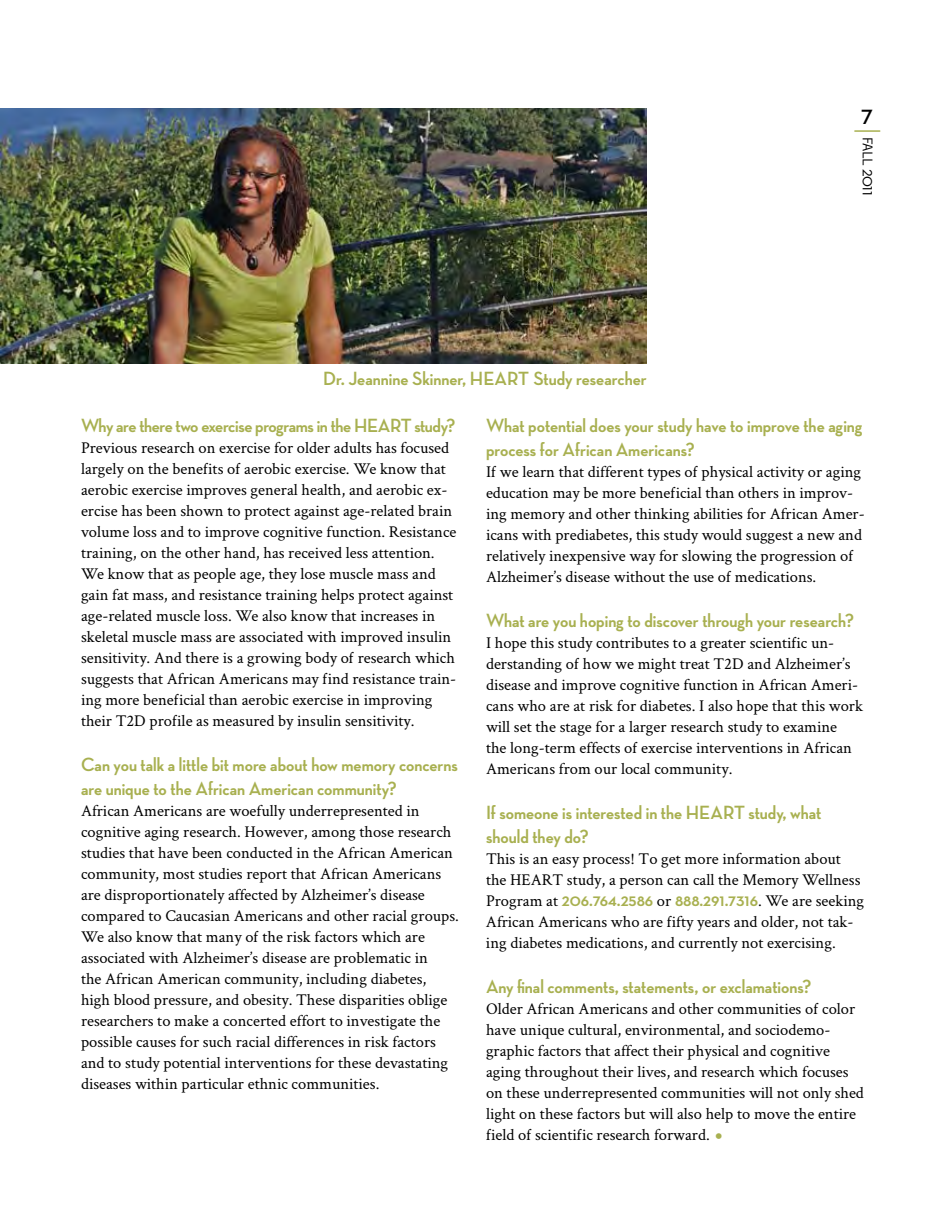
<style>
.page{position:relative;width:945px;height:1215px;background:#fff}
.page>*{position:absolute;margin:0;border:0;box-sizing:border-box;transform-origin:0 0}
.t1{font:21px "Neutraface Display Bold Alt";color:#000}
.t2{font:700 19.5px/24px "Neutraface Display";color:#a8b050}
.t3{font:700 19.5px "Neutraface Display";letter-spacing:-.02em;color:#a8b050}
.t4{font:16.5px/21px "Crimson";color:#000}
.t5{font:13.5px "Trade Gothic";color:#000}
.s1{font-family:"Neutraface Display";font-weight:500;font-size:18px}
.s2{font-family:"Neutraface Display";font-weight:700;font-size:18px;color:#a8b050}
.s3{font-size:27px;color:#a8b050}
</style>
<div class="page">
<img style="left:0;top:108px;width:647px;height:256px">
<hr style="left:855px;top:130px;width:25px;height:2px;background:#a8b050">
<p class="t1" style="left:861px;top:106px;width:13px">7</p>
<p class="t5" style="left:876px;top:137px;width:60px;rotate:90deg">FALL <span class="s1">2011</span></p>
<p class="t2" style="left:323px;top:367px;width:325px">Dr. Jeannine Skinner, HEART Study researcher</p>
<p class="t3" style="left:81px;top:414px;width:376px">Why are there two exercise programs in the HEART study?</p>
<p class="t4" style="left:81px;top:436px;width:377px">Previous research on exercise for older adults has focused largely on the benefits of aerobic exercise. We know that aerobic exercise improves general health, and aerobic ex&shy;ercise has been shown to protect against age-related brain volume loss and to improve cognitive function. Resistance training, on the other hand, has received less attention.<br>We know that as people age, they lose muscle mass and gain fat mass, and resistance training helps protect against age-related muscle loss. We also know that increases in skeletal muscle mass are associated with improved insulin sensitivity. And there is a growing body of research which suggests that African Americans may find resistance train&shy;ing more beneficial than aerobic exercise in improving their T2D profile as measured by insulin sensitivity.</p>
<p class="t2" style="left:81px;top:753px;width:378px">Can you talk a little bit more about how memory concerns are unique to the African American community?</p>
<p class="t4" style="left:81px;top:799px;width:380px">African Americans are woefully underrepresented in cognitive aging research. However, among those research studies that have been conducted in the African American community, most studies report that African Americans are disproportionately affected by Alzheimer’s disease compared to Caucasian Americans and other racial groups.<br>We also know that many of the risk factors which are associated with Alzheimer’s disease are problematic in<br>the African American community, including diabetes, high blood pressure, and obesity. These disparities oblige researchers to make a concerted effort to investigate the possible causes for such racial differences in risk factors and to study potential interventions for these devastating diseases within particular ethnic communities.</p>
<p class="t2" style="left:486px;top:414px;width:378px">What potential does your study have to improve the aging process for African Americans?</p>
<p class="t4" style="left:486px;top:460px;width:380px">If we learn that different types of physical activity or aging education may be more beneficial than others in improv&shy;ing memory and other thinking abilities for African Amer&shy;icans with prediabetes, this study would suggest a new and relatively inexpensive way for slowing the progression of Alzheimer’s disease without the use of medications.</p>
<p class="t2" style="left:486px;top:609px;width:370px">What are you hoping to discover through your research?</p>
<p class="t4" style="left:486px;top:631px;width:378px">I hope this study contributes to a greater scientific un&shy;derstanding of how we might treat T2D and Alzheimer’s disease and improve cognitive function in African Ameri&shy;cans who are at risk for diabetes. I also hope that this work will set the stage for a larger research study to examine<br>the long-term effects of exercise interventions in African Americans from our local community.</p>
<p class="t2" style="left:486px;top:801px;width:337px">If someone is interested in the HEART study, what should they do?</p>
<p class="t4" style="left:486px;top:847px;width:380px">This is an easy process! To get more information about the HEART study, a person can call the Memory Wellness Program at <span class="s2">206.764.2586</span> or <span class="s2">888.291.7316</span>. We are seeking African Americans who are fifty years and older, not tak&shy;ing diabetes medications, and currently not exercising.</p>
<p class="t2" style="left:486px;top:975px;width:327px">Any final comments, statements, or exclamations?</p>
<p class="t4" style="left:486px;top:997px;width:379px">Older African Americans and other communities of color have unique cultural, environmental, and sociodemo&shy;graphic factors that affect their physical and cognitive aging throughout their lives, and research which focuses on these underrepresented communities will not only shed light on these factors but will also help to move the entire field of scientific research forward. <span class="s3">•</span></p>
</div>
